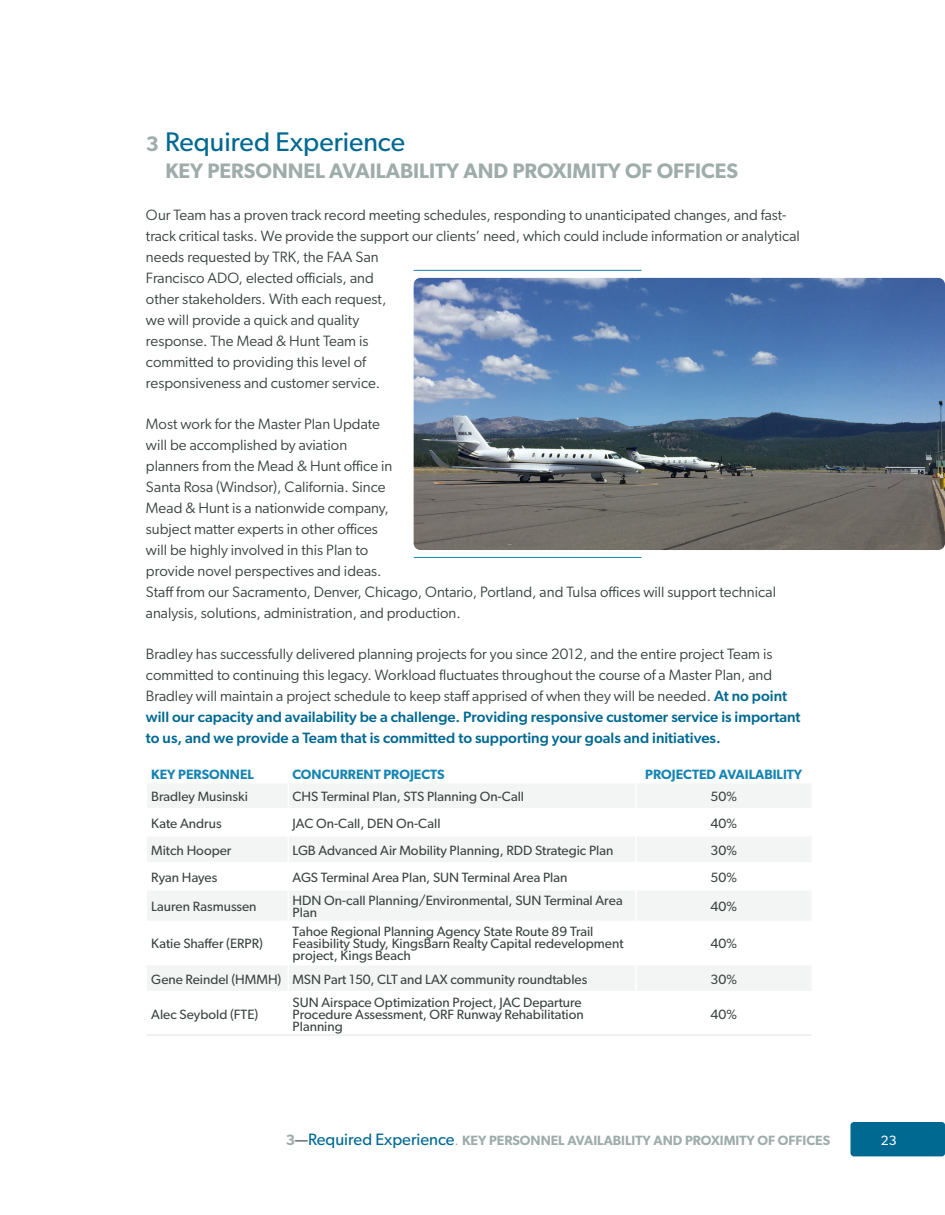
<style>
.page{position:relative;width:945px;height:1215px;background:#fff}
.page>*{position:absolute;margin:0;border:0;box-sizing:border-box;transform-origin:0 0}
.Sub-Section{font:27px "Gibson";color:#006991}
.Sub-Section-2{font:600 21px "Gibson";color:#9eacaa}
.Body_Text{font:15px/21px "Gibson";color:#3b4543}
.Table__Option_2__Col{font:13.5px/12px "Gibson";color:#3b4543}
.Body_Text-2{font:600 13.5px "Gibson";color:#9eacaa}
.Table_Heading{font:600 13.5px "Gibson";color:#1584b3}
.Table_Column_Heading{font:13.5px "Gibson";color:#3b4543}
.Page_Number{font:13.5px "Gibson";color:#fff}
.s1{font-weight:600;font-size:21px;color:#9eacaa}
.s2{font-weight:500;color:#006991}
.s3{font-size:15px}
.s4{font-weight:400;font-size:15px;color:#3b4543}
.s5{font-weight:400;font-size:16.5px;color:#006991}
.s6{font-weight:400;font-size:15px}
</style>
<div class="page">
<div style="left:850px;top:1122px;width:95px;height:34px;background:#006991;border-radius:4px"></div>
<svg style="left:147px;top:784px;width:664px;height:207px;fill:#f3f5f4"></svg>
<hr style="left:635px;top:783px;width:2px;height:25px;background:#fff">
<hr style="left:147px;top:808px;width:141px;height:2px;background:#fff">
<hr style="left:288px;top:808px;width:348px;height:2px;background:#fff">
<hr style="left:636px;top:808px;width:176px;height:2px;background:#fff">
<hr style="left:635px;top:810px;width:2px;height:25px;background:#fff">
<hr style="left:147px;top:835px;width:141px;height:2px;background:#fff">
<hr style="left:288px;top:835px;width:348px;height:2px;background:#fff">
<hr style="left:636px;top:835px;width:176px;height:2px;background:#fff">
<hr style="left:635px;top:837px;width:2px;height:25px;background:#fff">
<hr style="left:147px;top:862px;width:141px;height:2px;background:#fff">
<hr style="left:288px;top:862px;width:348px;height:2px;background:#fff">
<svg style="left:288px;top:784px;width:1px;height:105px"></svg>
<hr style="left:636px;top:862px;width:176px;height:2px;background:#fff">
<hr style="left:635px;top:864px;width:2px;height:25px;background:#fff">
<hr style="left:147px;top:889px;width:141px;height:2px;background:#fff">
<hr style="left:288px;top:889px;width:348px;height:2px;background:#fff">
<hr style="left:288px;top:891px;width:1px;height:30px;background:#fff">
<hr style="left:636px;top:889px;width:176px;height:2px;background:#fff">
<hr style="left:635px;top:891px;width:2px;height:30px;background:#fff">
<hr style="left:288px;top:922px;width:1px;height:42px;background:#fff">
<hr style="left:635px;top:922px;width:2px;height:42px;background:#fff">
<hr style="left:147px;top:964px;width:141px;height:1px;background:#fff">
<hr style="left:288px;top:964px;width:348px;height:1px;background:#fff">
<svg style="left:288px;top:965px;width:1px;height:26px"></svg>
<hr style="left:636px;top:964px;width:176px;height:1px;background:#fff">
<hr style="left:635px;top:965px;width:2px;height:26px;background:#fff">
<hr style="left:147px;top:921px;width:141px;height:1px;background:#fff">
<hr style="left:288px;top:921px;width:348px;height:1px;background:#fff">
<hr style="left:636px;top:921px;width:176px;height:1px;background:#fff">
<hr style="left:147px;top:1034px;width:141px;height:2px;background:#eaebec">
<hr style="left:288px;top:1034px;width:348px;height:2px;background:#eaebec">
<hr style="left:636px;top:1034px;width:176px;height:2px;background:#eaebec">
<img style="left:414px;top:278px;width:531px;height:272px">
<hr style="left:414px;top:270px;width:228px;height:1px;background:#1584b3">
<hr style="left:414px;top:557px;width:228px;height:1px;background:#1584b3">
<p class="Sub-Section" style="left:146px;top:125px;width:261px"><span class="s1">3</span> Required Experience</p>
<p class="Sub-Section-2" style="left:165px;top:158px;width:574px">KEY PERSONNEL AVAILABILITY AND PROXIMITY OF OFFICES</p>
<p class="Body_Text" style="left:146px;top:204px;width:655px">Our Team has a proven track record meeting schedules, responding to unanticipated changes, and fast&shy;track critical tasks. We provide the support our clients’ need, which could include information or analytical needs requested by TRK, the FAA San<br>Francisco ADO, elected officials, and<br>other stakeholders. With each request,<br>we will provide a quick and quality<br>response. The Mead &amp; Hunt Team is<br>committed to providing this level of<br>responsiveness and customer service.</p>
<p class="Body_Text" style="left:146px;top:413px;width:632px">Most work for the Master Plan Update<br>will be accomplished by aviation<br>planners from the Mead &amp; Hunt office in<br>Santa Rosa (Windsor), California. Since<br>Mead &amp; Hunt is a nationwide company,<br>subject matter experts in other offices<br>will be highly involved in this Plan to<br>provide novel perspectives and ideas.<br>Staff from our Sacramento, Denver, Chicago, Ontario, Portland, and Tulsa offices will support technical analysis, solutions, administration, and production.</p>
<p class="Body_Text" style="left:146px;top:643px;width:656px">Bradley has successfully delivered planning projects for you since 2012, and the entire project Team is committed to continuing this legacy. Workload fluctuates throughout the course of a Master Plan, and Bradley will maintain a project schedule to keep staff apprised of when they will be needed. <span class="s2">At no point will our capacity and availability be a challenge. Providing responsive customer service is important to us, and we provide a Team that is committed to supporting your goals and initiatives.</span></p>
<p class="Table_Heading" style="left:151px;top:766px;width:104px">KEY PERSONNEL</p>
<p class="Table_Heading" style="left:293px;top:766px;width:153px">CONCURRENT PROJECTS</p>
<p class="Table_Heading" style="left:645px;top:766px;width:159px">PROJECTED AVAILABILITY</p>
<p class="Table_Column_Heading" style="left:151px;top:788px;width:98px">Bradley Musinski</p>
<p class="Table__Option_2__Col" style="left:293px;top:790px;width:233px">CHS Terminal Plan, STS Planning On-Call</p>
<p class="Table__Option_2__Col" style="left:711px;top:790px;width:28px">50%</p>
<p class="Table__Option_2__Col" style="left:151px;top:817px;width:72px">Kate Andrus</p>
<p class="Table__Option_2__Col" style="left:293px;top:817px;width:149px">JAC On-Call, DEN On-Call</p>
<p class="Table__Option_2__Col" style="left:711px;top:817px;width:28px">40%</p>
<p class="Table__Option_2__Col" style="left:151px;top:844px;width:82px">Mitch Hooper</p>
<p class="Table__Option_2__Col" style="left:293px;top:844px;width:322px">LGB Advanced Air Mobility Planning, RDD Strategic Plan</p>
<p class="Table__Option_2__Col" style="left:711px;top:844px;width:28px">30%</p>
<p class="Table__Option_2__Col" style="left:151px;top:871px;width:68px">Ryan Hayes</p>
<p class="Table__Option_2__Col" style="left:293px;top:871px;width:276px">AGS Terminal Area Plan, SUN Terminal Area Plan</p>
<p class="Table__Option_2__Col" style="left:711px;top:871px;width:28px">50%</p>
<p class="Table__Option_2__Col" style="left:151px;top:900px;width:107px">Lauren Rasmussen</p>
<p class="Table__Option_2__Col" style="left:293px;top:894px;width:332px">HDN On-call Planning/Environmental, SUN Terminal Area<br>Plan</p>
<p class="Table__Option_2__Col" style="left:711px;top:900px;width:28px">40%</p>
<p class="Table__Option_2__Col" style="left:151px;top:937px;width:113px">Katie Shaffer (ERPR)</p>
<p class="Table__Option_2__Col" style="left:293px;top:925px;width:332px">Tahoe Regional Planning Agency State Route 89 Trail<br>Feasibility Study, KingsBarn Realty Capital redevelopment project, Kings Beach</p>
<p class="Table__Option_2__Col" style="left:711px;top:937px;width:28px">40%</p>
<p class="Table__Option_2__Col" style="left:151px;top:973px;width:132px">Gene Reindel (HMMH)</p>
<p class="Table__Option_2__Col" style="left:293px;top:973px;width:296px">MSN Part 150, CLT and LAX community roundtables</p>
<p class="Table__Option_2__Col" style="left:711px;top:973px;width:28px">30%</p>
<p class="Table__Option_2__Col" style="left:151px;top:1008px;width:109px">Alec Seybold (FTE)</p>
<p class="Table__Option_2__Col" style="left:293px;top:996px;width:293px">SUN Airspace Optimization Project, JAC Departure<br>Procedure Assessment, ORF Runway Rehabilitation<br>Planning</p>
<p class="Table__Option_2__Col" style="left:711px;top:1008px;width:28px">40%</p>
<p class="Body_Text-2" style="left:286px;top:1132px;width:546px"><span class="s3">3</span><span class="s4">—</span><span class="s5">Required Experience</span><span class="s6">.</span> KEY PERSONNEL AVAILABILITY AND PROXIMITY OF OFFICES</p>
<p class="Page_Number" style="left:881px;top:1132px;width:17px">23</p>
</div>
